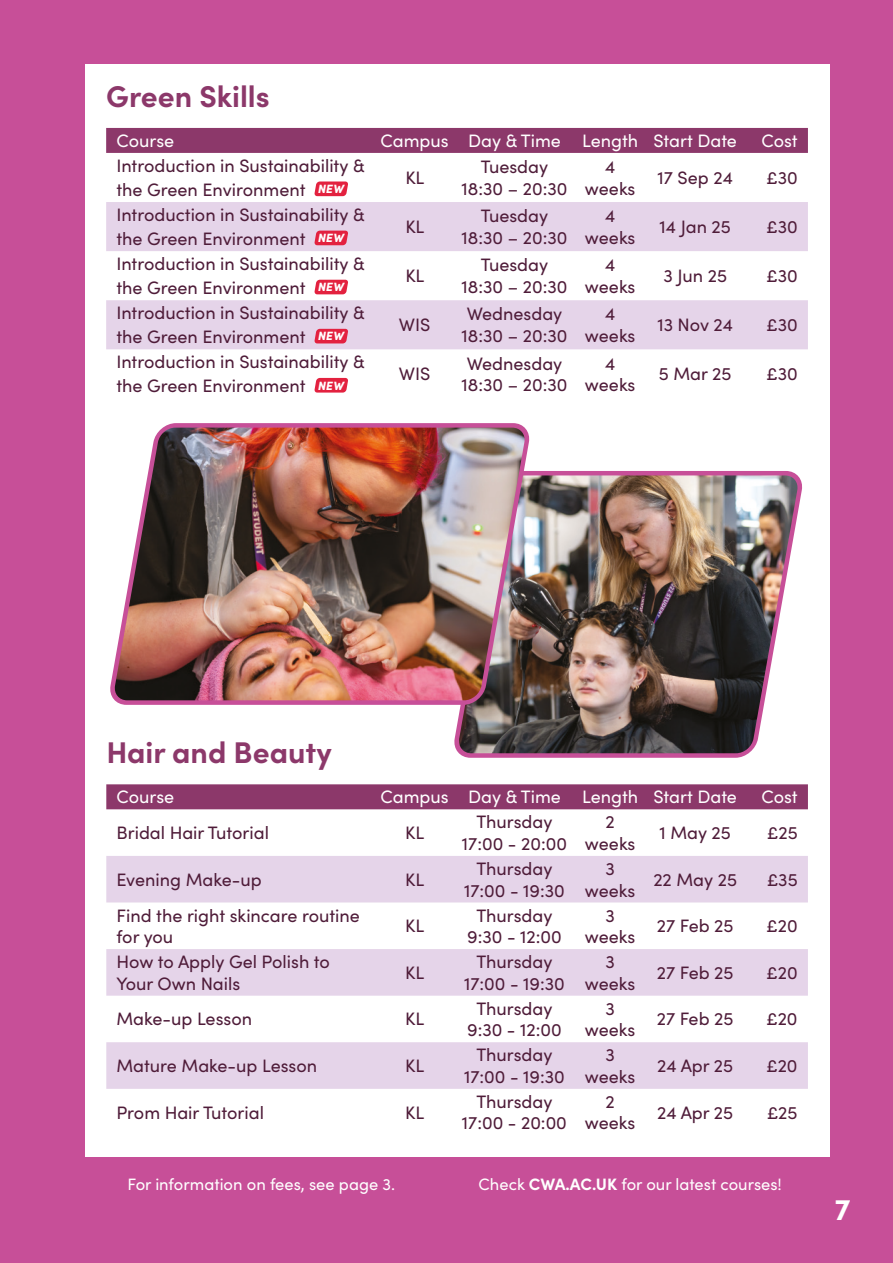
<style>
.page{position:relative;width:893px;height:1263px;background:#c74f98}
.page>*{position:absolute;margin:0;border:0;box-sizing:border-box;transform-origin:0 0}
.t1{font:700 30px "Sofia Pro";color:#8c386a}
.t2{font:700 30px "Sofia Pro";color:#fff}
.t3{font:18px/21.6px "Sofia Pro";color:#4f1c39;text-align:center}
.t4{font:18px "Sofia Pro";color:#fff}
.t5{font:16.5px "Sofia Pro";color:#fff}
.Indented{font:italic 900 12px "Sofia Pro";color:#fff}
.s1{font-weight:700}
</style>
<div class="page">
<div style="left:85px;top:64px;width:744px;height:1093px;background:#fff"></div>
<img style="left:454px;top:471px;width:349px;height:287px">
<img style="left:110px;top:423px;width:425px;height:284px">
<div style="left:106px;top:128px;width:702px;height:25px;background:#8c386a"></div>
<svg style="left:106px;top:202px;width:702px;height:147px;fill:#e5d4e9"></svg>
<svg style="left:314px;top:181px;width:34px;height:15px"></svg>
<svg style="left:314px;top:231px;width:34px;height:14px"></svg>
<svg style="left:314px;top:280px;width:34px;height:14px"></svg>
<svg style="left:314px;top:329px;width:34px;height:14px"></svg>
<svg style="left:314px;top:378px;width:34px;height:15px"></svg>
<div style="left:106px;top:784px;width:702px;height:25px;background:#8c386a"></div>
<svg style="left:106px;top:856px;width:702px;height:233px;fill:#e5d4e9"></svg>
<p class="t1" style="left:106px;top:73px;width:165px">Green Skills</p>
<p class="t4" style="left:116px;top:127px;width:59px">Course</p>
<p class="t4" style="left:380px;top:127px;width:70px">Campus</p>
<p class="t4" style="left:468px;top:127px;width:94px">Day &amp; Time</p>
<p class="t4" style="left:582px;top:127px;width:58px">Length</p>
<p class="t4" style="left:653px;top:127px;width:85px">Start Date</p>
<p class="t4" style="left:761px;top:127px;width:38px">Cost</p>
<p class="t3" style="left:116px;top:153px;width:250px;line-height:24.2px;text-align:left">Introduction in Sustainability &amp; the Green Environment</p>
<p class="t3" style="left:405px;top:166px;width:21px">KL</p>
<p class="t3" style="left:462px;top:155px;width:107px">Tuesday<br>18:30 – 20:30</p>
<p class="t3" style="left:585px;top:155px;width:52px">4 weeks</p>
<p class="t3" style="left:658px;top:166px;width:77px">17 Sep 24</p>
<p class="t3" style="left:766px;top:166px;width:33px">£30</p>
<p class="Indented" style="left:317px;top:179px;width:31px">NEW</p>
<p class="t3" style="left:116px;top:202px;width:250px;line-height:24.2px;text-align:left">Introduction in Sustainability &amp; the Green Environment</p>
<p class="Indented" style="left:317px;top:229px;width:31px">NEW</p>
<p class="t3" style="left:116px;top:251px;width:250px;line-height:24.2px;text-align:left">Introduction in Sustainability &amp; the Green Environment</p>
<p class="Indented" style="left:317px;top:278px;width:31px">NEW</p>
<p class="t3" style="left:116px;top:300px;width:250px;line-height:24.2px;text-align:left">Introduction in Sustainability &amp; the Green Environment</p>
<p class="Indented" style="left:317px;top:327px;width:31px">NEW</p>
<p class="t3" style="left:116px;top:349px;width:250px;line-height:24.2px;text-align:left">Introduction in Sustainability &amp; the Green Environment</p>
<p class="Indented" style="left:317px;top:376px;width:31px">NEW</p>
<p class="t3" style="left:405px;top:215px;width:21px">KL</p>
<p class="t3" style="left:462px;top:204px;width:107px">Tuesday<br>18:30 – 20:30</p>
<p class="t3" style="left:585px;top:204px;width:52px">4 weeks</p>
<p class="t3" style="left:660px;top:215px;width:73px">14 Jan 25</p>
<p class="t3" style="left:766px;top:215px;width:33px">£30</p>
<p class="t3" style="left:405px;top:264px;width:21px">KL</p>
<p class="t3" style="left:462px;top:253px;width:107px">Tuesday<br>18:30 – 20:30</p>
<p class="t3" style="left:585px;top:253px;width:52px">4 weeks</p>
<p class="t3" style="left:663px;top:264px;width:65px">3 Jun 25</p>
<p class="t3" style="left:766px;top:264px;width:33px">£30</p>
<p class="t3" style="left:399px;top:313px;width:33px">WIS</p>
<p class="t3" style="left:462px;top:302px;width:107px;text-align:left">Wednesday<br>18:30 – 20:30</p>
<p class="t3" style="left:585px;top:302px;width:52px">4 weeks</p>
<p class="t3" style="left:657px;top:313px;width:77px">13 Nov 24</p>
<p class="t3" style="left:766px;top:313px;width:33px">£30</p>
<p class="t3" style="left:399px;top:362px;width:33px">WIS</p>
<p class="t3" style="left:462px;top:351px;width:107px;text-align:left">Wednesday<br>18:30 – 20:30</p>
<p class="t3" style="left:585px;top:351px;width:52px">4 weeks</p>
<p class="t3" style="left:659px;top:362px;width:74px">5 Mar 25</p>
<p class="t3" style="left:766px;top:362px;width:33px">£30</p>
<p class="t1" style="left:106px;top:729px;width:227px">Hair and Beauty</p>
<p class="t4" style="left:117px;top:784px;width:59px">Course</p>
<p class="t4" style="left:380px;top:784px;width:70px">Campus</p>
<p class="t4" style="left:468px;top:784px;width:94px">Day &amp; Time</p>
<p class="t4" style="left:582px;top:784px;width:58px">Length</p>
<p class="t4" style="left:653px;top:784px;width:85px">Start Date</p>
<p class="t4" style="left:761px;top:784px;width:38px">Cost</p>
<p class="t3" style="left:117px;top:821px;width:154px">Bridal Hair Tutorial</p>
<p class="t3" style="left:405px;top:821px;width:21px">KL</p>
<p class="t3" style="left:462px;top:810px;width:107px">Thursday<br>17:00 - 20:00</p>
<p class="t3" style="left:585px;top:810px;width:52px">2 weeks</p>
<p class="t3" style="left:659px;top:821px;width:73px">1 May 25</p>
<p class="t3" style="left:767px;top:821px;width:32px">£25</p>
<p class="t3" style="left:117px;top:868px;width:147px">Evening Make-up</p>
<p class="t3" style="left:405px;top:868px;width:21px">KL</p>
<p class="t3" style="left:464px;top:857px;width:102px">Thursday<br>17:00 - 19:30</p>
<p class="t3" style="left:585px;top:857px;width:52px">3 weeks</p>
<p class="t3" style="left:653px;top:868px;width:85px">22 May 25</p>
<p class="t3" style="left:767px;top:868px;width:32px">£35</p>
<p class="t3" style="left:117px;top:903px;width:245px;text-align:left">Find the right skincare routine for you</p>
<p class="t3" style="left:405px;top:914px;width:21px">KL</p>
<p class="t3" style="left:467px;top:903px;width:96px">Thursday<br>9:30 - 12:00</p>
<p class="t3" style="left:585px;top:903px;width:52px">3 weeks</p>
<p class="t3" style="left:657px;top:914px;width:78px">27 Feb 25</p>
<p class="t3" style="left:766px;top:914px;width:33px">£20</p>
<p class="t3" style="left:116px;top:950px;width:215px;text-align:left">How to Apply Gel Polish to<br>Your Own Nails</p>
<p class="t3" style="left:405px;top:961px;width:21px">KL</p>
<p class="t3" style="left:464px;top:950px;width:102px">Thursday<br>17:00 - 19:30</p>
<p class="t3" style="left:585px;top:950px;width:52px">3 weeks</p>
<p class="t3" style="left:657px;top:961px;width:78px">27 Feb 25</p>
<p class="t3" style="left:766px;top:961px;width:33px">£20</p>
<p class="t3" style="left:116px;top:1007px;width:137px">Make-up Lesson</p>
<p class="t3" style="left:405px;top:1007px;width:21px">KL</p>
<p class="t3" style="left:467px;top:996px;width:96px">Thursday<br>9:30 - 12:00</p>
<p class="t3" style="left:585px;top:996px;width:52px">3 weeks</p>
<p class="t3" style="left:657px;top:1007px;width:78px">27 Feb 25</p>
<p class="t3" style="left:766px;top:1007px;width:33px">£20</p>
<p class="t3" style="left:116px;top:1054px;width:202px">Mature Make-up Lesson</p>
<p class="t3" style="left:405px;top:1054px;width:21px">KL</p>
<p class="t3" style="left:464px;top:1043px;width:102px">Thursday<br>17:00 - 19:30</p>
<p class="t3" style="left:585px;top:1043px;width:52px">3 weeks</p>
<p class="t3" style="left:657px;top:1054px;width:78px">24 Apr 25</p>
<p class="t3" style="left:766px;top:1054px;width:33px">£20</p>
<p class="t3" style="left:116px;top:1100px;width:149px">Prom Hair Tutorial</p>
<p class="t3" style="left:405px;top:1100px;width:21px">KL</p>
<p class="t3" style="left:462px;top:1090px;width:107px">Thursday<br>17:00 - 20:00</p>
<p class="t3" style="left:585px;top:1090px;width:52px">2 weeks</p>
<p class="t3" style="left:657px;top:1100px;width:78px">24 Apr 25</p>
<p class="t3" style="left:767px;top:1100px;width:32px">£25</p>
<p class="t5" style="left:128px;top:1172px;width:269px">For information on fees, see page 3.</p>
<p class="t5" style="left:479px;top:1172px;width:305px">Check <span class="s1">CWA.AC.UK</span> for our latest courses!</p>
<h1 class="t2" style="left:835px;top:1187px;width:17px">7</h1>
</div>
